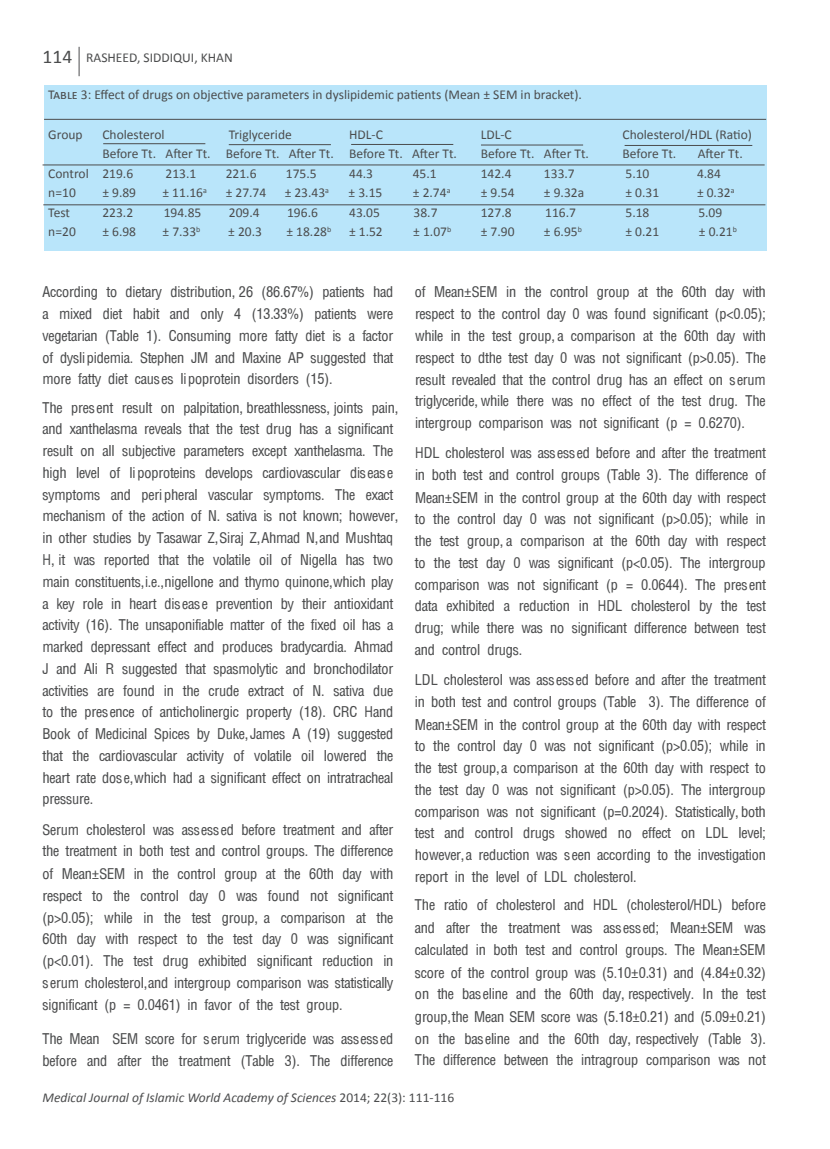
<style>
.page{position:relative;width:830px;height:1149px;background:#fff}
.page>*{position:absolute;margin:0;border:0;box-sizing:border-box;transform-origin:0 0}
.t1{font:100 condensed 16.5px/21.8px "Helvetica";letter-spacing:-.03em;color:#4b4c4d;text-align:justify}
.t2{font:13.5px "Calibri";color:#4b4c4d}
.t3{font:italic 13.5px "Calibri";color:#4b4c4d}
.s1{font-size:19.5px}
.s2{font-family:"Calibri";font-weight:400;font-stretch:normal;font-size:15px}
.s3{font-style:normal}
</style>
<div class="page">
<svg style="left:79px;top:47px;width:1px;height:29px"></svg>
<div style="left:44px;top:85px;width:721px;height:166px;background:#b9e5fa"></div>
<hr style="left:44px;top:119px;width:721px;height:1px;background:#4b4c4d">
<hr style="left:43px;top:165px;width:721px;height:1px;background:#4b4c4d">
<hr style="left:43px;top:204px;width:722px;height:1px;background:#4b4c4d">
<hr style="left:103px;top:143px;width:102px;height:1px;background:#4b4c4d">
<hr style="left:229px;top:144px;width:102px;height:1px;background:#4b4c4d">
<hr style="left:351px;top:144px;width:102px;height:1px;background:#4b4c4d">
<hr style="left:480px;top:145px;width:103px;height:1px;background:#4b4c4d">
<hr style="left:624px;top:145px;width:128px;height:1px;background:#4b4c4d">
<p class="t2" style="left:43px;top:49px;width:192px"><span class="s1">114</span> RASHEED, SIDDIQUI, KHAN</p>
<p class="t2" style="left:48px;top:86px;width:535px">Table 3: Effect of drugs on objective parameters in dyslipidemic patients (Mean ± SEM in bracket).</p>
<p class="t2" style="left:48px;top:125px;width:36px">Group</p>
<p class="t2" style="left:102px;top:125px;width:64px">Cholesterol</p>
<p class="t2" style="left:229px;top:125px;width:64px">Triglyceride</p>
<p class="t2" style="left:349px;top:125px;width:35px">HDL-C</p>
<p class="t2" style="left:480px;top:125px;width:32px">LDL-C</p>
<p class="t2" style="left:622px;top:125px;width:131px">Cholesterol/HDL (Ratio)</p>
<p class="t2" style="left:102px;top:145px;width:356px">Before Tt. After Tt. Before Tt. After Tt. Before Tt. After Tt.</p>
<p class="t2" style="left:480px;top:145px;width:110px">Before Tt. After Tt.</p>
<p class="t2" style="left:622px;top:145px;width:55px">Before Tt.</p>
<p class="t2" style="left:697px;top:145px;width:46px">After Tt.</p>
<p class="t2" style="left:48px;top:164px;width:86px">Control 219.6</p>
<p class="t2" style="left:165px;top:164px;width:32px">213.1</p>
<p class="t2" style="left:226px;top:164px;width:32px">221.6</p>
<p class="t2" style="left:286px;top:164px;width:32px">175.5</p>
<p class="t2" style="left:349px;top:164px;width:25px">44.3</p>
<p class="t2" style="left:412px;top:164px;width:25px">45.1</p>
<p class="t2" style="left:480px;top:164px;width:32px">142.4</p>
<p class="t2" style="left:543px;top:164px;width:32px">133.7</p>
<p class="t2" style="left:625px;top:164px;width:25px">5.10</p>
<p class="t2" style="left:696px;top:164px;width:25px">4.84</p>
<p class="t2" style="left:48px;top:184px;width:29px">n=10</p>
<p class="t2" style="left:102px;top:184px;width:35px">± 9.89</p>
<p class="t2" style="left:162px;top:184px;width:46px">± 11.16<sup>a</sup></p>
<p class="t2" style="left:226px;top:184px;width:42px">± 27.74</p>
<p class="t2" style="left:284px;top:184px;width:46px">± 23.43<sup>a</sup></p>
<p class="t2" style="left:348px;top:184px;width:35px">± 3.15</p>
<p class="t2" style="left:413px;top:184px;width:39px">± 2.74<sup>a</sup></p>
<p class="t2" style="left:480px;top:184px;width:35px">± 9.54</p>
<p class="t2" style="left:543px;top:184px;width:42px">± 9.32a</p>
<p class="t2" style="left:625px;top:184px;width:35px">± 0.31</p>
<p class="t2" style="left:696px;top:184px;width:39px">± 0.32<sup>a</sup></p>
<p class="t2" style="left:48px;top:203px;width:23px">Test</p>
<p class="t2" style="left:102px;top:203px;width:32px">223.2</p>
<p class="t2" style="left:164px;top:203px;width:39px">194.85</p>
<p class="t2" style="left:229px;top:203px;width:32px">209.4</p>
<p class="t2" style="left:287px;top:203px;width:32px">196.6</p>
<p class="t2" style="left:349px;top:203px;width:32px">43.05</p>
<p class="t2" style="left:413px;top:203px;width:25px">38.7</p>
<p class="t2" style="left:480px;top:203px;width:32px">127.8</p>
<p class="t2" style="left:545px;top:203px;width:32px">116.7</p>
<p class="t2" style="left:625px;top:203px;width:25px">5.18</p>
<p class="t2" style="left:698px;top:203px;width:25px">5.09</p>
<p class="t2" style="left:48px;top:223px;width:29px">n=20</p>
<p class="t2" style="left:102px;top:223px;width:35px">± 6.98</p>
<p class="t2" style="left:162px;top:223px;width:39px">± 7.33<sup>b</sup></p>
<p class="t2" style="left:228px;top:223px;width:35px">± 20.3</p>
<p class="t2" style="left:286px;top:223px;width:46px">± 18.28<sup>b</sup></p>
<p class="t2" style="left:349px;top:223px;width:35px">± 1.52</p>
<p class="t2" style="left:413px;top:223px;width:39px">± 1.07<sup>b</sup></p>
<p class="t2" style="left:480px;top:223px;width:35px">± 7.90</p>
<p class="t2" style="left:543px;top:223px;width:39px">± 6.95<sup>b</sup></p>
<p class="t2" style="left:625px;top:223px;width:35px">± 0.21</p>
<p class="t2" style="left:698px;top:223px;width:39px">± 0.21<sup>b</sup></p>
<p class="t1" style="left:43px;top:282px;width:352px">According to dietary distribution, 26 (86.67%) patients had a mixed diet habit and only 4 (13.33%) patients were vegetarian (Table 1). Consuming more fatty diet is a factor of dyslipidemia. Stephen JM and Maxine AP suggested that more fatty diet causes lipoprotein disorders (15).</p>
<p class="t1" style="left:43px;top:397px;width:357px;text-align:left">The present result on palpitation, breathlessness, joints pain, and xanthelasma reveals that the test drug has a significant result on all subjective parameters except xanthelasma. The high level of lipoproteins develops cardiovascular disease symptoms and peripheral vascular symptoms. The exact mechanism of the action of N. sativa is not known; however, in other studies by Tasawar Z,Siraj Z,Ahmad N,and Mushtaq H, it was reported that the volatile oil of Nigella has two main constituents,i.e.,nigellone and thymo quinone,which play a key role in heart disease prevention by their antioxidant activity (16). The unsaponifiable matter of the fixed oil has a marked depressant effect and produces bradycardia. Ahmad J and Ali R suggested that spasmolytic and bronchodilator activities are found in the crude extract of N. sativa due to the presence of anticholinergic property (18). CRC Hand Book of Medicinal Spices by Duke, James A (19) suggested that the cardiovascular activity of volatile oil lowered the heart rate dose,which had a significant effect on intratracheal pressure.</p>
<p class="t1" style="left:43px;top:819px;width:352px">Serum cholesterol was assessed before treatment and after the treatment in both test and control groups. The difference of Mean<span class="s2">±</span>SEM in the control group at the 60th day with respect to the control day 0 was found not significant (p&gt;0.05); while in the test group, a comparison at the 60th day with respect to the test day 0 was significant (p&lt;0.01). The test drug exhibited significant reduction in serum cholesterol,and intergroup comparison was statistically significant (p = 0.0461) in favor of the test group.</p>
<p class="t1" style="left:43px;top:1028px;width:352px">The Mean ± SEM score for serum triglyceride was assessed before and after the treatment (Table 3). The difference</p>
<p class="t1" style="left:415px;top:282px;width:352px">of Mean<span class="s2">±</span>SEM in the control group at the 60th day with respect to the control day 0 was found significant (p&lt;0.05); while in the test group, a comparison at the 60th day with respect to dthe test day 0 was not significant (p&gt;0.05). The result revealed that the control drug has an effect on serum triglyceride, while there was no effect of the test drug. The intergroup comparison was not significant (p = 0.6270).</p>
<p class="t1" style="left:415px;top:443px;width:352px">HDL cholesterol was assessed before and after the treatment in both test and control groups (Table 3). The difference of Mean<span class="s2">±</span>SEM in the control group at the 60th day with respect to the control day 0 was not significant (p&gt;0.05); while in the test group, a comparison at the 60th day with respect to the test day 0 was significant (p&lt;0.05). The intergroup comparison was not significant (p = 0.0644). The present data exhibited a reduction in HDL cholesterol by the test drug; while there was no significant difference between test and control drugs.</p>
<p class="t1" style="left:415px;top:669px;width:352px">LDL cholesterol was assessed before and after the treatment in both test and control groups (Table 3). The difference of Mean<span class="s2">±</span>SEM in the control group at the 60th day with respect to the control day 0 was not significant (p&gt;0.05); while in the test group, a comparison at the 60th day with respect to the test day 0 was not significant (p&gt;0.05). The intergroup comparison was not significant (p=0.2024). Statistically, both test and control drugs showed no effect on LDL level; however, a reduction was seen according to the investigation report in the level of LDL cholesterol.</p>
<p class="t1" style="left:415px;top:894px;width:352px;line-height:22.2px">The ratio of cholesterol and HDL (cholesterol/HDL) before and after the treatment was assessed; Mean<span class="s2">±</span>SEM was calculated in both test and control groups. The Mean<span class="s2">±</span>SEM score of the control group was (5.10<span class="s2">±</span>0.31) and (4.84<span class="s2">±</span>0.32) on the baseline and the 60th day, respectively. In the test group,the Mean± SEM score was (5.18<span class="s2">±</span>0.21) and (5.09<span class="s2">±</span>0.21) on the baseline and the 60th day, respectively (Table 3).<br>The difference between the intragroup comparison was not</p>
<p class="t3" style="left:43px;top:1087px;width:413px">Medical Journal of Islamic World Academy of Sciences <span class="s3">2014; 22(3): 111-116</span></p>
</div>
